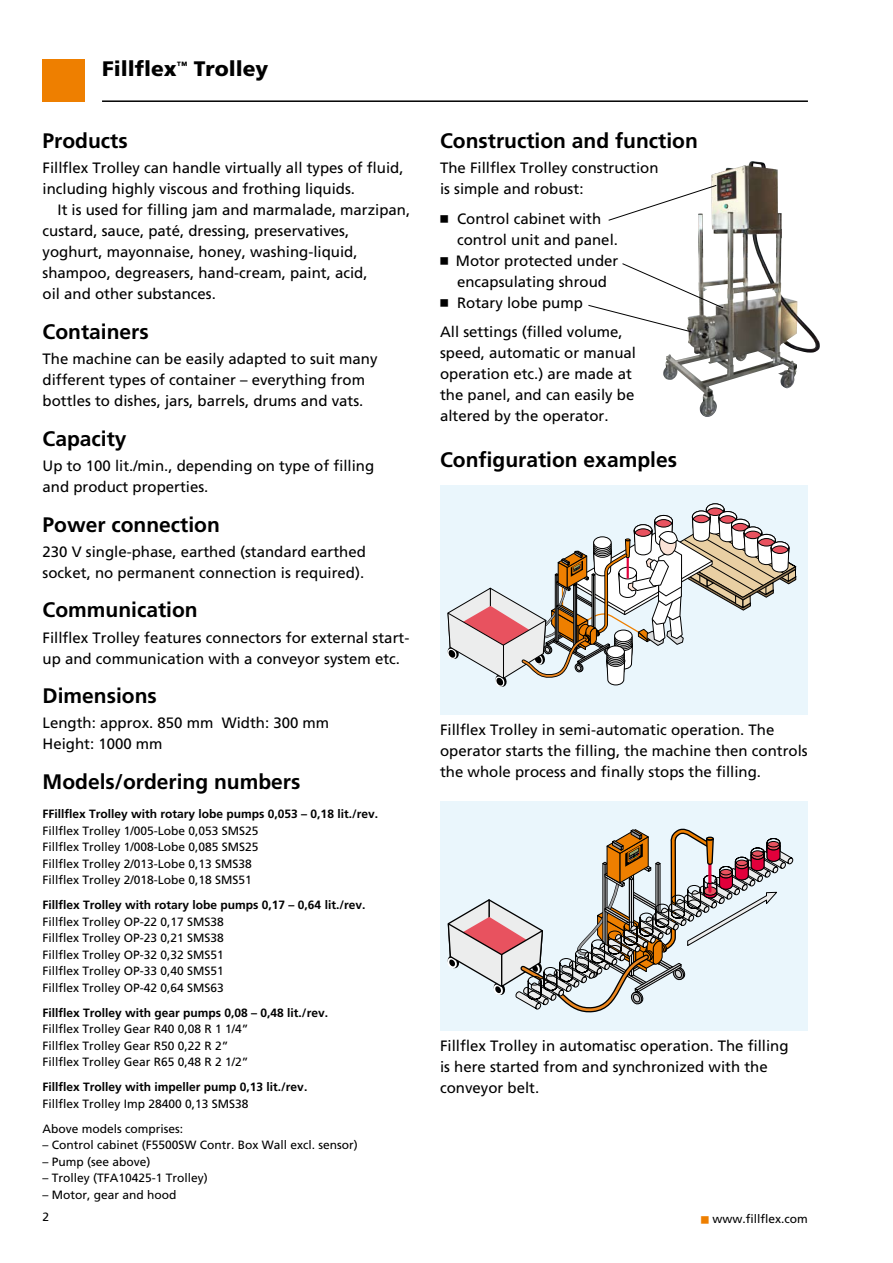
<style>
.page{position:relative;width:893px;height:1263px;background:#fff}
.page>*{position:absolute;margin:0;border:0;box-sizing:border-box;transform-origin:0 0}
.t1{font:700 21px "Frutiger";color:#000}
.t2{font:900 21px "Frutiger";color:#000}
.t3{font:15px/21px "Frutiger";color:#000}
.t4{font:12px/16.5px "Frutiger";color:#000}
.t5{font:700 12px "Frutiger";color:#000}
.s1{font-family:"Universal Newswith Comm Pi"}
.s2{font-family:"Universal Newswith Comm Pi";font-size:15px;color:#ee7f00}
</style>
<div class="page">
<img style="left:663px;top:161px;width:88px;height:252px">
<div style="left:440px;top:486px;width:367px;height:229px;background:#eaf6fc"></div>
<svg style="left:447px;top:503px;width:350px;height:184px"></svg>
<div style="left:440px;top:801px;width:368px;height:230px;background:#eaf6fc"></div>
<svg style="left:447px;top:828px;width:346px;height:185px"></svg>
<div style="left:43px;top:60px;width:42px;height:42px;background:#ee7f00"></div>
<hr style="left:102px;top:100px;width:706px;height:2px;background:#000">
<svg style="left:608px;top:184px;width:109px;height:37px"></svg>
<svg style="left:588px;top:263px;width:136px;height:70px"></svg>
<h1 class="t2" style="left:102px;top:56px;width:168px">Fillflex<sup>™</sup> Trolley</h1>
<h1 class="t1" style="left:43px;top:129px;width:87px">Products</h1>
<p class="t3" style="left:43px;top:158px;width:362px">Fillflex Trolley can handle virtually all types of fluid, including highly viscous and frothing liquids.</p>
<p class="t3" style="left:43px;top:200px;width:369px;text-indent:15px">It is used for filling jam and marmalade, marzipan, custard, sauce, paté, dressing, preservatives, yoghurt, mayonnaise, honey, washing-liquid, shampoo, degreasers, hand-cream, paint, acid,<br>oil and other substances.</p>
<h1 class="t1" style="left:43px;top:319px;width:108px">Containers</h1>
<p class="t3" style="left:43px;top:348px;width:337px">The machine can be easily adapted to suit many different types of container – everything from bottles to dishes, jars, barrels, drums and vats.</p>
<h1 class="t1" style="left:43px;top:426px;width:86px">Capacity</h1>
<p class="t3" style="left:43px;top:455px;width:333px">Up to 100 lit./min., depending on type of filling and product properties.</p>
<h1 class="t1" style="left:43px;top:512px;width:179px">Power connection</h1>
<p class="t3" style="left:43px;top:541px;width:325px">230 V single-phase, earthed (standard earthed socket, no permanent connection is required).</p>
<h1 class="t1" style="left:43px;top:598px;width:157px">Communication</h1>
<p class="t3" style="left:43px;top:627px;width:368px">Fillflex Trolley features connectors for external start&shy;up and communication with a conveyor system etc.</p>
<h1 class="t1" style="left:43px;top:683px;width:116px">Dimensions</h1>
<p class="t3" style="left:43px;top:712px;width:288px">Length: approx. 850 mm Width: 300 mm<br>Height: 1000 mm</p>
<h1 class="t1" style="left:43px;top:769px;width:259px">Models/ordering numbers</h1>
<p class="t5" style="left:43px;top:807px;width:337px">FFillflex Trolley with rotary lobe pumps 0,053 – 0,18 lit./rev.</p>
<p class="t4" style="left:43px;top:822px;width:218px">Fillflex Trolley 1/005-Lobe 0,053 SMS25<br>Fillflex Trolley 1/008-Lobe 0,085 SMS25<br>Fillflex Trolley 2/013-Lobe 0,13 SMS38<br>Fillflex Trolley 2/018-Lobe 0,18 SMS51</p>
<p class="t5" style="left:43px;top:898px;width:324px">Fillflex Trolley with rotary lobe pumps 0,17 – 0,64 lit./rev.</p>
<p class="t4" style="left:43px;top:913px;width:183px;text-align:justify">Fillflex Trolley OP-22 0,17 SMS38<br>Fillflex Trolley OP-23 0,21 SMS38<br>Fillflex Trolley OP-32 0,32 SMS51<br>Fillflex Trolley OP-33 0,40 SMS51<br>Fillflex Trolley OP-42 0,64 SMS63</p>
<p class="t5" style="left:43px;top:1005px;width:287px">Fillflex Trolley with gear pumps 0,08 – 0,48 lit./rev.</p>
<p class="t4" style="left:43px;top:1020px;width:208px">Fillflex Trolley Gear R40 0,08 R 1 1/4”<br>Fillflex Trolley Gear R50 0,22 R 2”<br>Fillflex Trolley Gear R65 0,48 R 2 1/2”</p>
<p class="t5" style="left:43px;top:1080px;width:266px">Fillflex Trolley with impeller pump 0,13 lit./rev.</p>
<p class="t4" style="left:43px;top:1091px;width:208px;line-height:25px">Fillflex Trolley Imp 28400 0,13 SMS38<br>Above models comprises:</p>
<p class="t4" style="left:43px;top:1136px;width:317px">– Control cabinet (F5500SW Contr. Box Wall excl. sensor)</p>
<p class="t4" style="left:43px;top:1153px;width:110px">– Pump (see above)</p>
<p class="t4" style="left:43px;top:1169px;width:167px">– Trolley (TFA10425-1 Trolley)</p>
<p class="t4" style="left:43px;top:1186px;width:136px">– Motor, gear and hood</p>
<h1 class="t1" style="left:440px;top:129px;width:259px">Construction and function</h1>
<p class="t3" style="left:440px;top:158px;width:220px">The Fillflex Trolley construction is simple and robust:</p>
<p class="t3" style="left:440px;top:208px;width:163px"><span class="s1">n</span> Control cabinet with</p>
<p class="t3" style="left:457px;top:229px;width:162px">control unit and panel.</p>
<p class="t3" style="left:440px;top:250px;width:180px"><span class="s1">n</span> Motor protected under</p>
<p class="t3" style="left:457px;top:271px;width:152px">encapsulating shroud</p>
<p class="t3" style="left:440px;top:292px;width:144px"><span class="s1">n</span> Rotary lobe pump</p>
<p class="t3" style="left:440px;top:322px;width:197px">All settings (filled volume, speed, automatic or manual operation etc.) are made at the panel, and can easily be altered by the operator.</p>
<h1 class="t1" style="left:440px;top:447px;width:238px">Configuration examples</h1>
<p class="t3" style="left:440px;top:719px;width:369px">Fillflex Trolley in semi-automatic operation. The operator starts the filling, the machine then controls the whole process and finally stops the filling.</p>
<p class="t3" style="left:440px;top:1035px;width:350px">Fillflex Trolley in automatisc operation. The filling is here started from and synchronized with the conveyor belt.</p>
<p class="t4" style="left:43px;top:1209px;width:8px">2</p>
<p class="t4" style="left:701px;top:1211px;width:109px"><span class="s2">n</span> www.fillflex.com</p>
</div>
